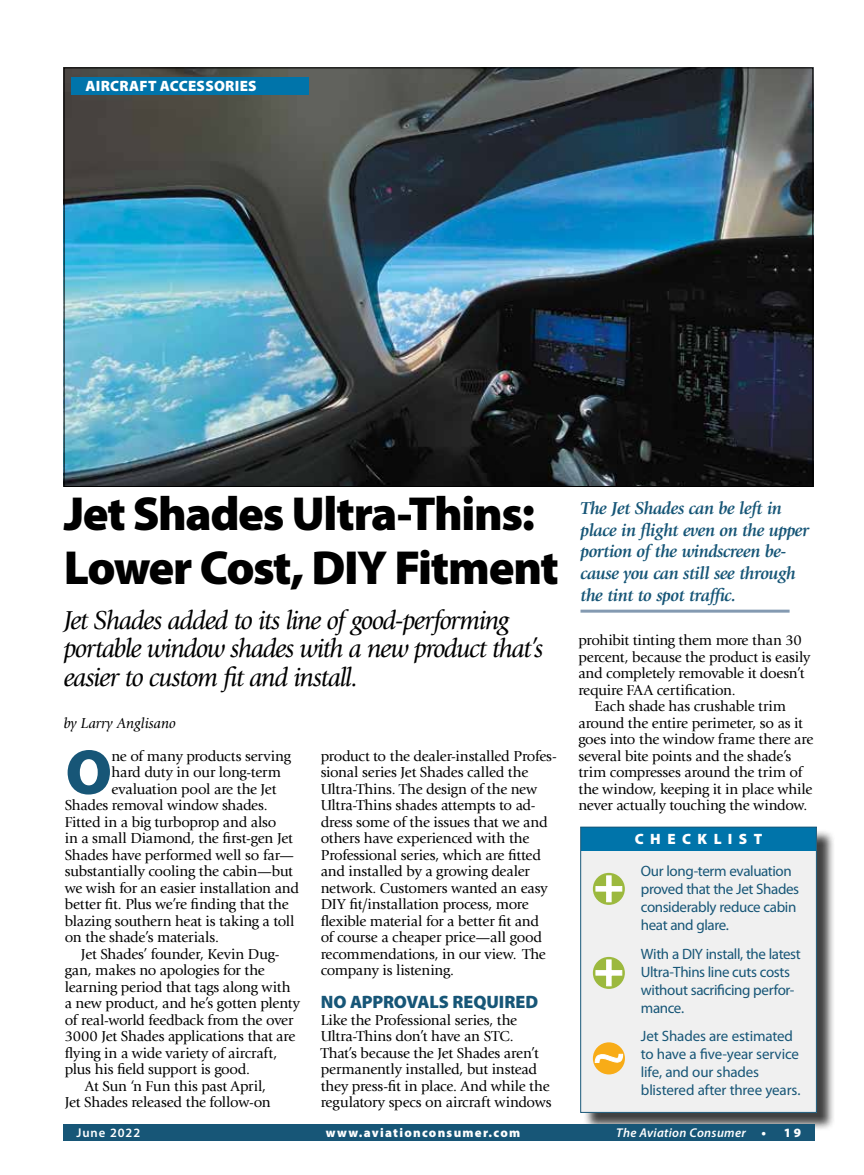
<style>
.page{position:relative;width:864px;height:1175px;background:#fff}
.page>*{position:absolute;margin:0;border:0;box-sizing:border-box;transform-origin:0 0}
.t1{font:900 63.9px "Myriad Pro";color:#175677}
.t2{font:900 48px/54px "Myriad Pro";letter-spacing:-.03em;color:#000}
.t3{font:italic 27px/28.5px "Giovanni Std";letter-spacing:-.04em;color:#000}
.t4{font:italic 700 18px/21.6px "Giovanni Std";letter-spacing:-.025em;color:#175677}
.t5{font:900 18px "Myriad Pro";color:#175677}
.t6{font:15px/16.5px "Giovanni Std";letter-spacing:-.015em;color:#000}
.t7{font:15px/18px "Myriad Pro";letter-spacing:-.025em;color:#175677}
.t8{font:900 15px "Myriad Pro";letter-spacing:.03em;color:#fff}
.t9{font:italic 15px "Giovanni Std";color:#000}
.t10{font:900 15px "Myriad Pro";letter-spacing:.43em;color:#fff}
.t11{font:900 12.75px "Myriad Pro";letter-spacing:.1em;color:#fff}
.t12{font:italic 600 12.75px "Myriad Pro";letter-spacing:.025em;color:#fff}
.t13{font:600 12.75px "Myriad Pro";letter-spacing:.075em;color:#fff}
.s1{font-weight:900;font-style:normal}
</style>
<div class="page">
<div style="left:583px;top:829px;width:252px;height:302px;background:#000;opacity:.75"></div>
<div style="left:581px;top:827px;width:235px;height:285px;background:#f0f0f0"></div>
<div style="left:581px;top:827px;width:235px;height:23px;background:#0074aa"></div>
<svg style="left:593px;top:872px;width:32px;height:32px"></svg>
<svg style="left:595px;top:875px;width:28px;height:27px"></svg>
<svg style="left:593px;top:956px;width:32px;height:32px"></svg>
<svg style="left:595px;top:959px;width:28px;height:27px"></svg>
<div style="left:593px;top:1042px;width:32px;height:32px;background:#f8ac17;border-radius:50%"></div>
<svg style="left:594px;top:1042px;width:29px;height:21px"></svg>
<div style="left:580px;top:827px;width:237px;height:285px;border:1px solid #175677"></div>
<img style="left:66px;top:70px;width:745px;height:415px">
<div style="left:72px;top:77px;width:237px;height:18px;background:#0074aa"></div>
<hr style="left:580px;top:609px;width:210px;height:3px;background:#849ab1">
<div style="left:63px;top:1124px;width:258px;height:16px;background:#175677"></div>
<div style="left:292px;top:1124px;width:522px;height:16px;background:#175677"></div>
<p class="t8" style="left:85px;top:78px;width:164px">aircraft accessories</p>
<h2 class="t2" style="left:64px;top:487px;width:497px">Jet Shades Ultra-Thins:<br>Lower Cost, DIY Fitment</h2>
<h3 class="t3" style="left:64px;top:606px;width:481px">Jet Shades added to its line of good-performing portable window shades with a new product that’s easier to custom fit and install.</h3>
<p class="t9" style="left:64px;top:714px;width:114px">by Larry Anglisano</p>
<h1 class="t1" style="left:65px;top:736px;width:44px">O</h1>
<p class="t6" style="left:111px;top:748px;width:181px">ne of many products serving</p>
<p class="t6" style="left:111px;top:764px;width:171px">hard duty in our long-term</p>
<p class="t6" style="left:111px;top:781px;width:167px">evaluation pool are the Jet</p>
<p class="t6" style="left:65px;top:797px;width:204px">Shades removal window shades.</p>
<p class="t6" style="left:65px;top:814px;width:213px">Fitted in a big turboprop and also</p>
<p class="t6" style="left:65px;top:830px;width:230px">in a small Diamond, the first-gen Jet</p>
<p class="t6" style="left:65px;top:847px;width:231px">Shades have performed well so far—</p>
<p class="t6" style="left:65px;top:863px;width:230px">substantially cooling the cabin—but</p>
<p class="t6" style="left:65px;top:880px;width:236px">we wish for an easier installation and</p>
<p class="t6" style="left:65px;top:896px;width:225px">better fit. Plus we’re finding that the</p>
<p class="t6" style="left:65px;top:913px;width:231px">blazing southern heat is taking a toll</p>
<p class="t6" style="left:65px;top:929px;width:156px">on the shade’s materials.</p>
<p class="t6" style="left:81px;top:946px;width:200px">Jet Shades’ founder, Kevin Dug-</p>
<p class="t6" style="left:65px;top:962px;width:201px">gan, makes no apologies for the</p>
<p class="t6" style="left:65px;top:979px;width:227px">learning period that tags along with</p>
<p class="t6" style="left:65px;top:995px;width:237px">a new product, and he’s gotten plenty</p>
<p class="t6" style="left:65px;top:1012px;width:230px">of real-world feedback from the over</p>
<p class="t6" style="left:65px;top:1028px;width:232px">3000 Jet Shades applications that are</p>
<p class="t6" style="left:65px;top:1045px;width:214px">flying in a wide variety of aircraft,</p>
<p class="t6" style="left:65px;top:1061px;width:187px">plus his field support is good.</p>
<p class="t6" style="left:85px;top:1078px;width:183px">At Sun ‘n Fun this past April,</p>
<p class="t6" style="left:65px;top:1094px;width:208px">Jet Shades released the follow-on</p>
<p class="t6" style="left:321px;top:748px;width:238px">product to the dealer-installed Profes&shy;sional series Jet Shades called the Ultra-Thins. The design of the new Ultra-Thins shades attempts to ad&shy;dress some of the issues that we and others have experienced with the Professional series, which are fitted and installed by a growing dealer network. Customers wanted an easy DIY fit/installation process, more flexible material for a better fit and<br>of course a cheaper price—all good recommendations, in our view. The company is listening.</p>
<p class="t5" style="left:321px;top:992px;width:90px">no approvals</p>
<p class="t5" style="left:452px;top:992px;width:87px">required</p>
<p class="t6" style="left:321px;top:1012px;width:232px">Like the Professional series, the Ultra-Thins don’t have an STC.<br>That’s because the Jet Shades aren’t permanently installed, but instead they press-fit in place. And while the regulatory specs on aircraft windows</p>
<p class="t4" style="left:580px;top:498px;width:230px">The Jet Shades can be left in place in flight even on the upper portion of the windscreen be&shy;cause you can still see through the tint to spot traffic.</p>
<p class="t6" style="left:578px;top:632px;width:225px">prohibit tinting them more than 30</p>
<p class="t6" style="left:578px;top:649px;width:234px">percent, because the product is easily</p>
<p class="t6" style="left:578px;top:665px;width:228px">and completely removable it doesn’t</p>
<p class="t6" style="left:578px;top:682px;width:159px">require FAA certification.</p>
<p class="t6" style="left:595px;top:698px;width:193px">Each shade has crushable trim</p>
<p class="t6" style="left:578px;top:715px;width:226px">around the entire perimeter, so as it</p>
<p class="t6" style="left:578px;top:731px;width:236px">goes into the window frame there are</p>
<p class="t6" style="left:578px;top:748px;width:215px">several bite points and the shade’s</p>
<p class="t6" style="left:578px;top:764px;width:225px">trim compresses around the trim of</p>
<p class="t6" style="left:578px;top:781px;width:235px">the window, keeping it in place while</p>
<p class="t6" style="left:578px;top:797px;width:231px">never actually touching the window.</p>
<p class="t10" style="left:635px;top:831px;width:129px">checkl ist</p>
<p class="t7" style="left:641px;top:862px;width:160px">Our long-term evaluation proved that the Jet Shades considerably reduce cabin heat and glare.</p>
<p class="t7" style="left:641px;top:945px;width:162px">With a DIY install, the latest<br>Ultra-Thins line cuts costs without sacrificing perfor&shy;mance.</p>
<p class="t7" style="left:641px;top:1027px;width:161px">Jet Shades are estimated to have a five-year service life, and our shades blistered after three years.</p>
<p class="t13" style="left:76px;top:1125px;width:65px">June 2022</p>
<p class="t11" style="left:326px;top:1125px;width:196px">www.aviationconsumer.com</p>
<p class="t12" style="left:616px;top:1125px;width:151px">The Aviation Consumer <span class="s1">•</span></p>
<p class="t11" style="left:784px;top:1125px;width:19px">19</p>
</div>
